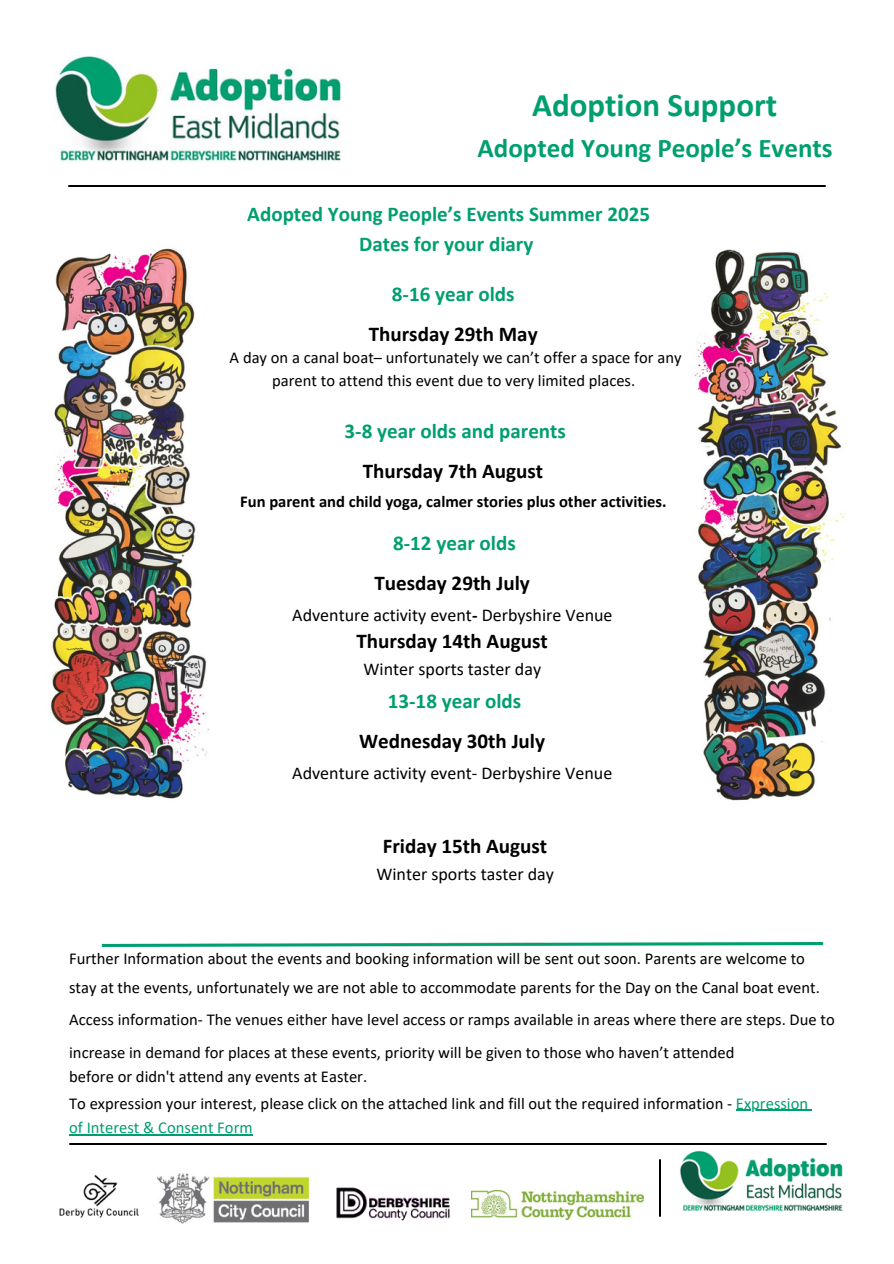
<style>
.page{position:relative;width:894px;height:1264px;background:#fff}
.page>*{position:absolute;margin:0;border:0;box-sizing:border-box;transform-origin:0 0}
.t1{font:700 33px "Calibri";color:#009f70}
.t2{font:700 27px "Calibri";color:#009f70}
.t3{font:700 21px/39.5px "Calibri";color:#000;text-align:center}
.t4{font:700 21px/39.5px "Calibri";color:#009f70;text-align:center}
.t5{font:18px "Calibri";color:#000}
.t6{font:16.65px "Calibri";color:#000}
.t7{font:16.5px/32.7px "Calibri";color:#000}
.t8{font:700 16.5px "Calibri";color:#000}
.t9{font:16.5px "Calibri";color:#009f70}
.s1{color:#000}
.s2{color:#009f70}
.s3{font-weight:700}
</style>
<div class="page">
<img style="left:68px;top:185px;width:758px;height:1px">
<img style="left:69px;top:1143px;width:758px;height:1px">
<img style="left:55px;top:56px;width:286px;height:105px">
<img style="left:59px;top:1174px;width:80px;height:44px">
<img style="left:336px;top:1187px;width:114px;height:34px">
<img style="left:659px;top:1159px;width:1px;height:58px">
<img style="left:471px;top:1190px;width:172px;height:29px">
<img style="left:157px;top:1173px;width:151px;height:49px">
<img style="left:50px;top:248px;width:158px;height:551px">
<img style="left:693px;top:249px;width:151px;height:552px">
<img style="left:101px;top:942px;width:723px;height:4px">
<hr style="left:735px;top:1109px;width:73px;height:1px;background:#009f70">
<hr style="left:69px;top:1134px;width:184px;height:1px;background:#009f70">
<img style="left:680px;top:1151px;width:163px;height:60px">
<p class="t1" style="left:532px;top:91px;width:247px">Adoption Support</p>
<p class="t2" style="left:477px;top:136px;width:356px">Adopted Young People’s Events</p>
<p class="t4" style="left:247px;top:200px;width:404px;line-height:30.5px">Adopted Young People’s Events Summer 2025<br>Dates for your diary</p>
<p class="t4" style="left:392px;top:276px;width:124px">8-16 year olds</p>
<p class="t3" style="left:368px;top:316px;width:170px">Thursday 29th May</p>
<p class="t7" style="left:229px;top:348px;width:453px;line-height:22.5px;text-align:center">A day on a canal boat– unfortunately we can’t offer a space for any parent to attend this event due to very limited places.</p>
<p class="t4" style="left:344px;top:413px;width:223px">3-8 year olds and parents<br><span class="s1">Thursday 7th August</span></p>
<p class="t8" style="left:240px;top:494px;width:428px">Fun parent and child yoga, calmer stories plus other activities.</p>
<p class="t3" style="left:374px;top:525px;width:157px"><span class="s2">8-12 year olds<br></span>Tuesday 29th July</p>
<h3 class="t5" style="left:292px;top:608px;width:322px">Adventure activity event<span class="s3">-</span> Derbyshire Venue</h3>
<p class="t3" style="left:356px;top:623px;width:193px">Thursday 14th August</p>
<p class="t5" style="left:363px;top:662px;width:179px">Winter sports taster day</p>
<p class="t3" style="left:359px;top:683px;width:187px"><span class="s2">13-18 year olds<br></span>Wednesday 30th July</p>
<p class="t5" style="left:292px;top:765px;width:321px">Adventure activity event- Derbyshire Venue</p>
<p class="t3" style="left:382px;top:828px;width:166px">Friday 15th August</p>
<p class="t5" style="left:376px;top:866px;width:179px">Winter sports taster day</p>
<p class="t6" style="left:69px;top:951px;width:737px">Further Information about the events and booking information will be sent out soon. Parents are welcome to</p>
<h1 class="t7" style="left:69px;top:972px;width:767px">stay at the events, unfortunately we are not able to accommodate parents for the Day on the Canal boat event.<br>Access information- The venues either have level access or ramps available in areas where there are steps. Due to increase in demand for places at these events, priority will be given to those who haven’t attended</h1>
<p class="t7" style="left:69px;top:1061px;width:299px">before or didn't attend any events at Easter.</p>
<p class="t7" style="left:69px;top:1088px;width:740px">To expression your interest, please click on the attached link and fill out the required information - <span class="s2">Expression</span></p>
<h2 class="t9" style="left:69px;top:1120px;width:185px">of Interest &amp; Consent Form</h2>
</div>
